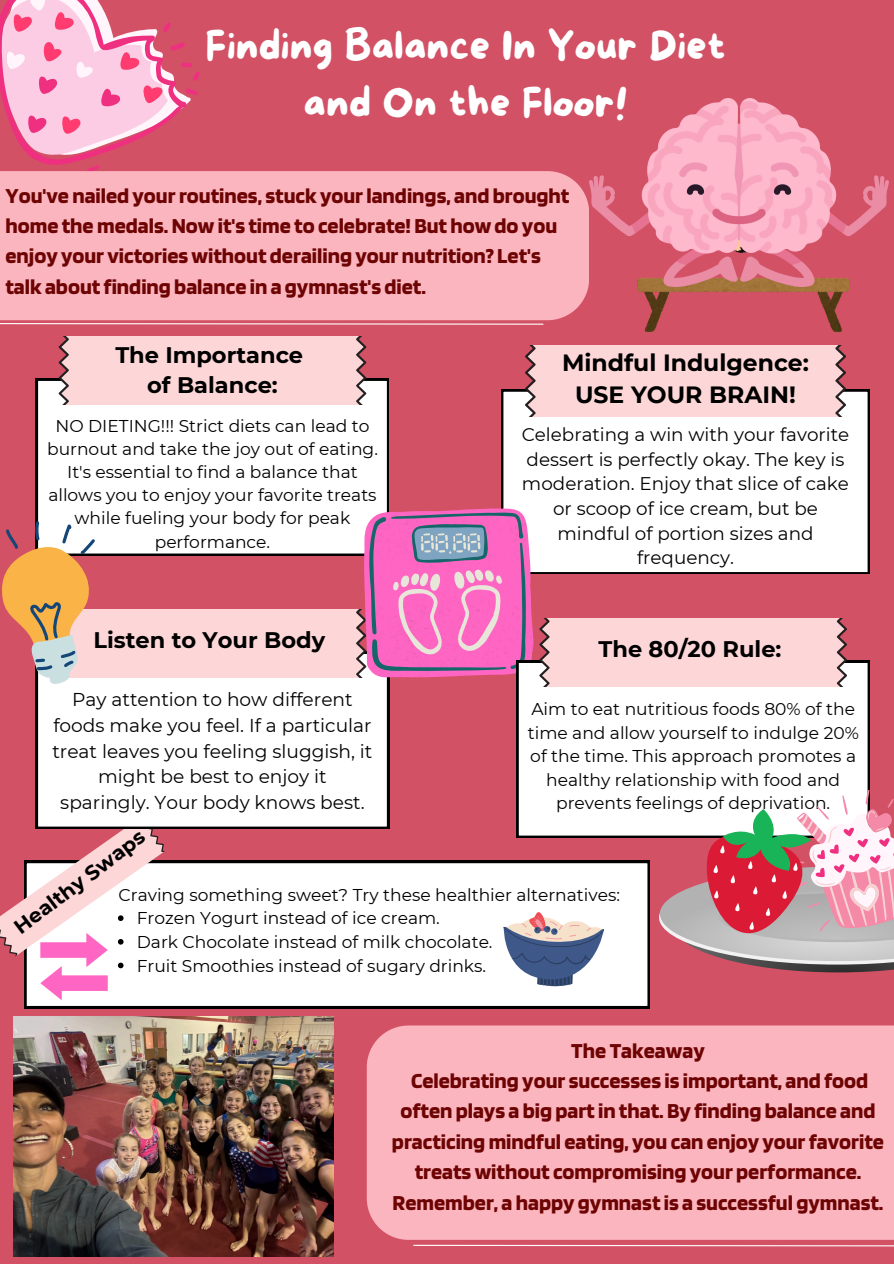
<style>
.page{position:relative;width:894px;height:1264px;background:#fff}
.page>*{position:absolute;margin:0;border:0;box-sizing:border-box;transform-origin:0 0}
.t1{font:40.5px/56.2px "More Sugar";color:#fff;text-align:center}
.t2{font:700 23.55px/32px "Montserrat";color:#000;text-align:center}
.t3{font:700 22.5px/30.6px "Montserrat";color:#000;text-align:center}
.t4{font:700 22.2px/30.3px "Blinker";color:#6d0403;text-align:center}
.t5{font:700 20.25px "Montserrat";color:#000}
.t6{font:18.6px/25.8px "Montserrat";color:#000;text-align:center}
.t7{font:18.3px/24.6px "Montserrat";color:#000;text-align:center}
.t8{font:17.1px/23.1px "Montserrat";color:#000;text-align:center}
</style>
<div class="page">
<div style="left:0;top:0;width:893px;height:1263px;background:#d25165"></div>
<svg style="left:0;top:323px;width:544px;height:2px"></svg>
<svg style="left:0;top:0;width:200px;height:171px"></svg>
<div style="left:0;top:171px;width:588px;height:149px;background:#fbb5bf"></div>
<img style="left:637px;top:286px;width:212px;height:46px">
<img style="left:589px;top:98px;width:299px;height:188px">
<div style="left:36px;top:378px;width:352px;height:130px;background:#fff"></div>
<div style="left:59px;top:336px;width:307px;height:68px;background:#fdd7d7"></div>
<div style="left:501px;top:389px;width:368px;height:185px;background:#fff"></div>
<div style="left:524px;top:345px;width:321px;height:71px;background:#fdd7d7"></div>
<div style="left:24px;top:861px;width:625px;height:147px;background:#fff"></div>
<svg style="left:0;top:815px;width:167px;height:185px"></svg>
<div style="left:36px;top:688px;width:353px;height:140px;background:#fff"></div>
<div style="left:516px;top:660px;width:353px;height:177px;background:#fff"></div>
<svg style="left:2px;top:508px;width:844px;height:180px"></svg>
<svg style="left:659px;top:781px;width:234px;height:191px;background:#d2a4a9"></svg>
<img style="left:13px;top:1016px;width:321px;height:240px">
<div style="left:366px;top:1025px;width:527px;height:214px;background:#fbb5bf"></div>
<svg style="left:413px;top:1244px;width:480px;height:2px"></svg>
<svg style="left:501px;top:911px;width:103px;height:78px;background:#a9adbe"></svg>
<p class="t1" style="left:205px;top:20px;width:521px">Finding Balance In Your Diet and On the Floor!</p>
<h2 class="t4" style="left:5px;top:179px;width:565px;text-align:left">You've nailed yourroutines, stuck yourlandings, and brought home themedals.Nowit's time to celebrate! But howdo you enjoy your victorieswithout derailing your nutrition? Let's talk aboutfinding balance in a gymnast's diet.</h2>
<h1 class="t3" style="left:115px;top:339px;width:189px">The Importance of Balance:</h1>
<p class="t8" style="left:47px;top:414px;width:332px">NO DIETING!!! Strict diets can lead to burnout and take the joy out of eating.<br>It's essential to find a balance that allows you to enjoy your favorite treats while fueling your body for peak performance.</p>
<h2 class="t3" style="left:93px;top:624px;width:233px">Listen to Your Body</h2>
<p class="t6" style="left:52px;top:686px;width:321px">Pay attention to how different foods make you feel. If a particular treat leaves you feeling sluggish, it might be best to enjoy it sparingly. Your body knows best.</p>
<p class="t2" style="left:562px;top:346px;width:248px">Mindful Indulgence:<br>USE YOUR BRAIN!</p>
<h2 class="t7" style="left:521px;top:422px;width:329px">Celebrating a win with your favorite dessert is perfectly okay. The key is moderation. Enjoy that slice of cake or scoop of ice cream, but be mindful of portion sizes and frequency.</h2>
<p class="t3" style="left:598px;top:633px;width:184px">The 80/20 Rule:</p>
<p class="t8" style="left:527px;top:697px;width:332px;line-height:23.7px">Aim to eat nutritious foods 80% of the time and allow yourself to indulge 20% of the time. This approach promotes a healthy relationship with food and prevents feelings of deprivation.</p>
<p class="t5" style="left:9px;top:919px;width:159px;rotate:-37deg">Healthy Swaps</p>
<p class="t8" style="left:118px;top:883px;width:503px">Craving something sweet? Try these healthier alternatives:</p>
<h2 class="t8" style="left:137px;top:906px;width:304px">Frozen Yogurt instead of ice cream.</h2>
<p class="t8" style="left:137px;top:930px;width:357px">Dark Chocolate instead of milk chocolate.</p>
<p class="t8" style="left:137px;top:953px;width:351px">Fruit Smoothies instead of sugary drinks.</p>
<p class="t4" style="left:392px;top:1034px;width:493px">The Takeaway<br>Celebrating your successes is important, and food often plays a big partin that. By finding balance and practicingmindful eating, you can enjoy yourfavorite treatswithout compromising your performance.<br>Remember, a happy gymnastis a successful gymnast.</p>
</div>
